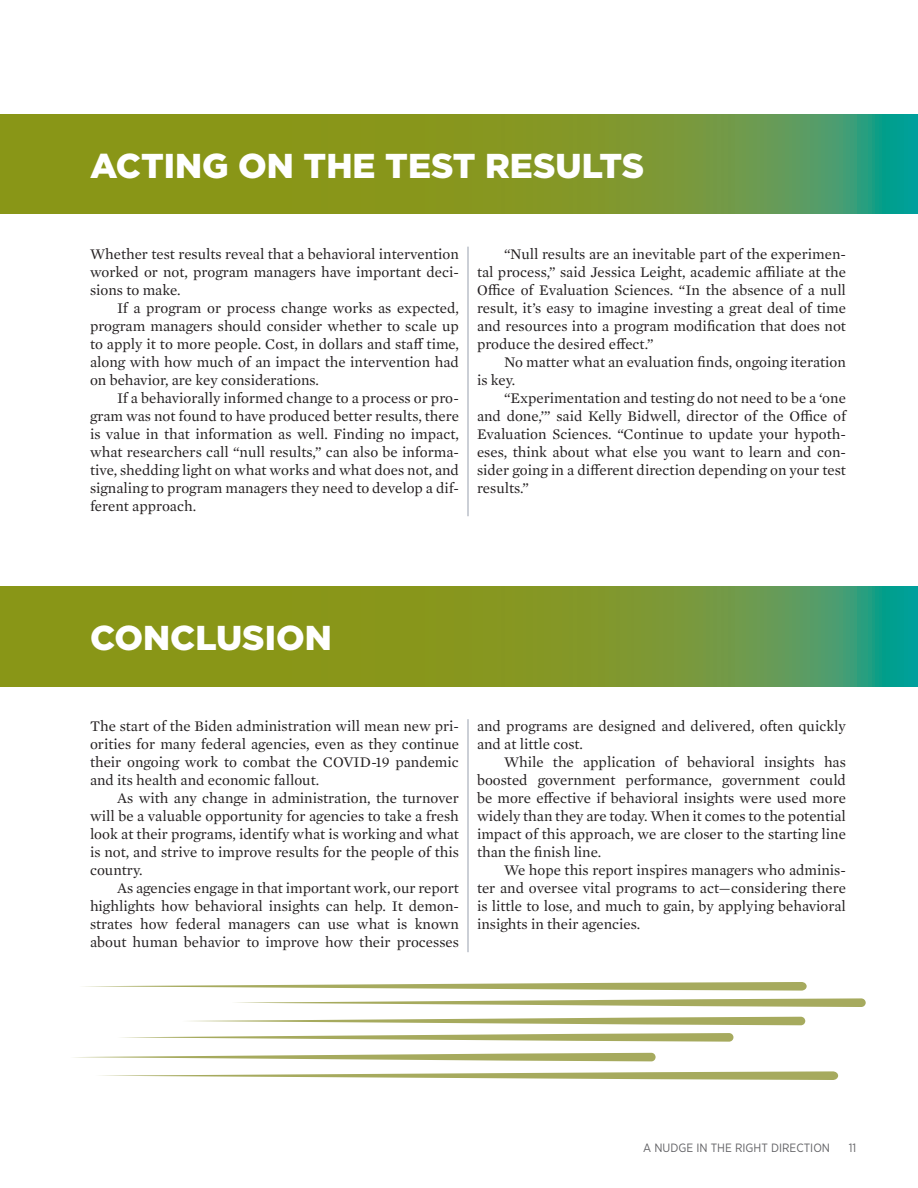
<style>
.page{position:relative;width:918px;height:1188px;background:#fff}
.page>*{position:absolute;margin:0;border:0;box-sizing:border-box;transform-origin:0 0}
.Section_Title{font:900 34.5px "Gotham";color:#fff}
.Body_Copy_Indent{font:15px/18px "Mercury Text G1";color:#231f20;text-align:justify}
.Body_Copy{font:15px/18px "Mercury Text G1";color:#231f20;text-align:justify}
.t1{font:12px "Gotham Narrow";color:#636366}
</style>
<div class="page">
<svg style="left:0;top:114px;width:918px;height:100px;background:#789730"></svg>
<svg style="left:0;top:587px;width:918px;height:99px;background:#789730"></svg>
<hr style="left:468px;top:247px;width:1px;height:269px;background:#99a1ae">
<hr style="left:468px;top:719px;width:1px;height:233px;background:#99a1ae">
<svg style="left:83px;top:982px;width:724px;height:9px"></svg>
<svg style="left:231px;top:998px;width:635px;height:9px"></svg>
<svg style="left:182px;top:1017px;width:623px;height:8px"></svg>
<svg style="left:117px;top:1033px;width:616px;height:9px"></svg>
<svg style="left:70px;top:1053px;width:586px;height:8px"></svg>
<svg style="left:100px;top:1071px;width:738px;height:9px"></svg>
<p class="Section_Title" style="left:90px;top:144px;width:556px">ACTING ON THE TEST RESULTS</p>
<p class="Body_Copy" style="left:90px;top:244px;width:371px">Whether test results reveal that a behavioral intervention worked or not, program managers have important deci&shy;sions to make.</p>
<p class="Body_Copy_Indent" style="left:90px;top:298px;width:371px;text-indent:27px">If a program or process change works as expected, program managers should consider whether to scale up to apply it to more people. Cost, in dollars and staff time, along with how much of an impact the intervention had on behavior, are key considerations.</p>
<p class="Body_Copy_Indent" style="left:90px;top:388px;width:371px;text-indent:27px">If a behaviorally informed change to a process or pro&shy;gram was not found to have produced better results, there is value in that information as well. Finding no impact, what researchers call “null results,” can also be informa&shy;tive, shedding light on what works and what does not, and signaling to program managers they need to develop a dif&shy;ferent approach.</p>
<p class="Body_Copy_Indent" style="left:477px;top:244px;width:371px;text-indent:27px">“Null results are an inevitable part of the experimen&shy;tal process,” said Jessica Leight, academic affiliate at the Office of Evaluation Sciences. “In the absence of a null result, it’s easy to imagine investing a great deal of time and resources into a program modification that does not produce the desired effect.”</p>
<p class="Body_Copy_Indent" style="left:477px;top:352px;width:371px;text-indent:27px">No matter what an evaluation finds, ongoing iteration is key.</p>
<p class="Body_Copy_Indent" style="left:477px;top:388px;width:370px;text-indent:27px">“Experimentation and testing do not need to be a ‘one and done,’” said Kelly Bidwell, director of the Office of Evaluation Sciences. “Continue to update your hypoth&shy;eses, think about what else you want to learn and con&shy;sider going in a different direction depending on your test results.”</p>
<p class="Section_Title" style="left:90px;top:617px;width:243px">CONCLUSION</p>
<p class="Body_Copy" style="left:90px;top:716px;width:371px">The start of the Biden administration will mean new pri&shy;orities for many federal agencies, even as they continue their ongoing work to combat the COVID-19 pandemic and its health and economic fallout.</p>
<p class="Body_Copy_Indent" style="left:90px;top:788px;width:371px;text-indent:27px">As with any change in administration, the turnover will be a valuable opportunity for agencies to take a fresh look at their programs, identify what is working and what is not, and strive to improve results for the people of this country.</p>
<p class="Body_Copy_Indent" style="left:90px;top:878px;width:371px;text-indent:27px">As agencies engage in that important work, our report highlights how behavioral insights can help. It demon&shy;strates how federal managers can use what is known about human behavior to improve how their processes</p>
<p class="Body_Copy_Indent" style="left:477px;top:716px;width:370px">and programs are designed and delivered, often quickly and at little cost.</p>
<p class="Body_Copy_Indent" style="left:477px;top:752px;width:371px;text-indent:27px">While the application of behavioral insights has boosted government performance, government could be more effective if behavioral insights were used more widely than they are today. When it comes to the potential impact of this approach, we are closer to the starting line than the finish line.</p>
<p class="Body_Copy_Indent" style="left:477px;top:860px;width:370px;text-indent:27px">We hope this report inspires managers who adminis&shy;ter and oversee vital programs to act—considering there is little to lose, and much to gain, by applying behavioral insights in their agencies.</p>
<p class="t1" style="left:643px;top:1141px;width:188px">A NUDGE IN THE RIGHT DIRECTION</p>
<p class="t1" style="left:849px;top:1141px;width:9px">11</p>
</div>
